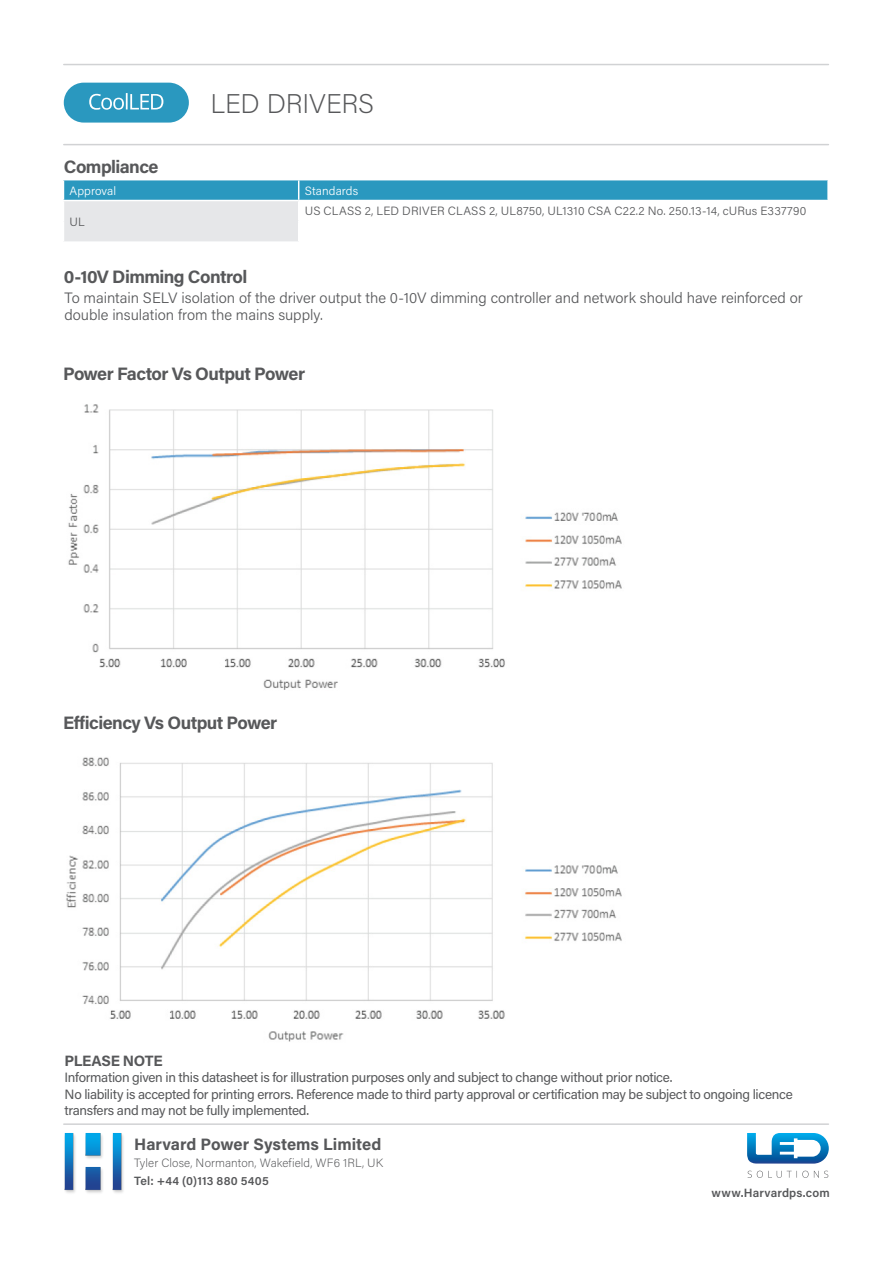
<style>
.page{position:relative;width:893px;height:1263px;background:#fff}
.page>*{position:absolute;margin:0;border:0;box-sizing:border-box;transform-origin:0 0}
.t1{font:200 27px "Acumin Pro";letter-spacing:-.005em;color:#57585a}
.Heading_1{font:700 18px "Acumin Pro";letter-spacing:-.035em;color:#57585a}
.t2{font:700 16.5px "Acumin Pro";color:#57585a}
.t3{font:300 15px/16.5px "Acumin Pro";color:#57585a}
.Heading_1-2{font:700 15px "Acumin Pro";letter-spacing:-.02em;color:#57585a}
.Heading_1-3{font:13.5px/16.5px "Acumin Pro";letter-spacing:-.025em;color:#57585a}
.t4{font:300 12px "Acumin Pro";letter-spacing:.015em;color:#57585a}
.t5{font:200 12px "Acumin Pro";letter-spacing:.01em;color:#57585a}
.t6{font:600 12px "Acumin Pro";letter-spacing:.015em;color:#57585a}
.t7{font:300 12px "Acumin Pro";letter-spacing:.005em;color:#fff}
</style>
<div class="page">
<hr style="left:64px;top:144px;width:764px;height:1px;background:#d1d2d4">
<hr style="left:64px;top:64px;width:764px;height:1px;background:#d1d2d4">
<div style="left:64px;top:83px;width:125px;height:40px;background:#2a98bf;border-radius:20px"></div>
<svg style="left:89px;top:93px;width:74px;height:17px"></svg>
<hr style="left:64px;top:1123px;width:764px;height:2px;background:#d1d2d4">
<img style="left:63px;top:1123px;width:71px;height:70px">
<svg style="left:747px;top:1133px;width:82px;height:30px"></svg>
<svg style="left:748px;top:1171px;width:80px;height:7px"></svg>
<img style="left:68px;top:404px;width:554px;height:286px">
<img style="left:66px;top:757px;width:556px;height:285px">
<div style="left:63px;top:180px;width:236px;height:20px;background:#2a98bf"></div>
<div style="left:299px;top:180px;width:529px;height:20px;background:#2a98bf"></div>
<div style="left:63px;top:200px;width:236px;height:42px;background:#e6e7e9"></div>
<hr style="left:827px;top:180px;width:2px;height:20px;background:#fff">
<hr style="left:63px;top:200px;width:236px;height:1px;background:#fff">
<svg style="left:63px;top:180px;width:1px;height:61px"></svg>
<hr style="left:63px;top:241px;width:236px;height:2px;background:#fff">
<svg style="left:298px;top:180px;width:1px;height:61px"></svg>
<hr style="left:298px;top:221px;width:531px;height:1px;background:#fff">
<p class="Heading_1" style="left:64px;top:154px;width:96px">Compliance</p>
<h1 class="t1" style="left:210px;top:85px;width:165px">LED DRIVERS</h1>
<p class="t7" style="left:69px;top:182px;width:48px">Approval</p>
<p class="t7" style="left:305px;top:182px;width:55px">Standards</p>
<p class="t4" style="left:69px;top:213px;width:17px">UL</p>
<p class="t4" style="left:305px;top:203px;width:503px">US CLASS 2, LED DRIVER CLASS 2, UL8750, UL1310 CSA C22.2 No. 250.13-14, cURus E337790</p>
<p class="Heading_1" style="left:64px;top:264px;width:185px">0-10V Dimming Control</p>
<p class="t3" style="left:65px;top:289px;width:740px">To maintain SELV isolation of the driver output the 0-10V dimming controller and network should have reinforced or double insulation from the mains supply.</p>
<p class="Heading_1" style="left:63px;top:361px;width:244px">Power Factor Vs Output Power</p>
<p class="Heading_1" style="left:63px;top:710px;width:216px">Efficiency Vs Output Power</p>
<p class="Heading_1-2" style="left:65px;top:1050px;width:100px">PLEASE NOTE</p>
<p class="Heading_1-3" style="left:65px;top:1069px;width:609px">Information given in this datasheet is for illustration purposes only and subject to change without prior notice.</p>
<p class="Heading_1-3" style="left:65px;top:1085px;width:730px">No liability is accepted for printing errors. Reference made to third party approval or certification may be subject to ongoing licence transfers and may not be fully implemented.</p>
<p class="t2" style="left:134px;top:1132px;width:249px">Harvard Power Systems Limited</p>
<p class="t5" style="left:134px;top:1154px;width:251px">Tyler Close, Normanton, Wakefield, WF6 1RL, UK</p>
<p class="t6" style="left:134px;top:1172px;width:136px">Tel: +44 (0)113 880 5405</p>
<p class="t6" style="left:712px;top:1185px;width:120px">www.Harvardps.com</p>
</div>
